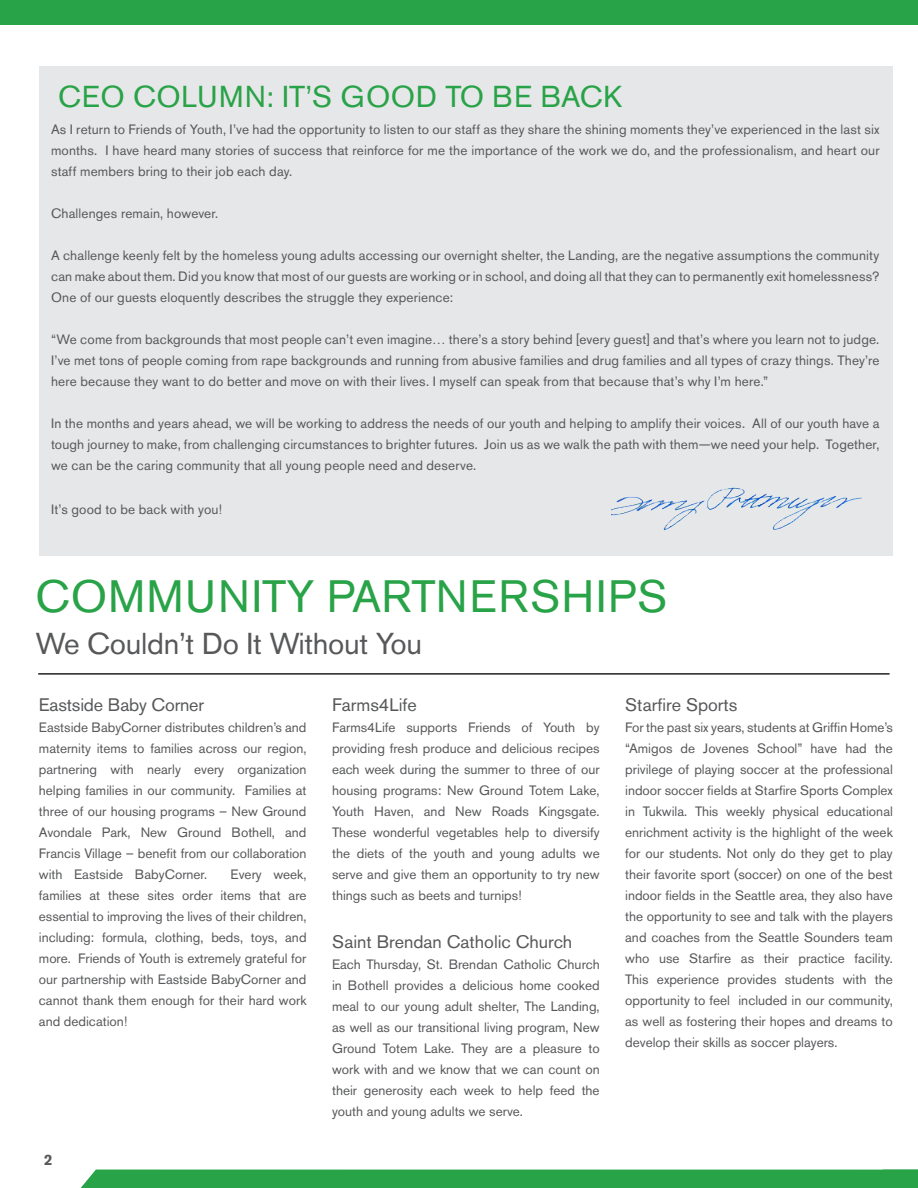
<style>
.page{position:relative;width:918px;height:1188px;background:#fff}
.page>*{position:absolute;margin:0;border:0;box-sizing:border-box;transform-origin:0 0}
.Paragraph_Style{font:45px "Akzidenz Grotesk BQ";letter-spacing:.02em;color:#29a347}
.Paragraph_Style-2{font:30px "Akzidenz Grotesk BQ";letter-spacing:.02em;color:#29a347}
.Paragraph_Style-3{font:30px "Akzidenz Grotesk BQ";letter-spacing:-.01em;color:#57585a}
.Paragraph_Style-4{font:18px "Akzidenz Grotesk BQ";color:#57585a}
.t1{font:700 15px "Akzidenz Grotesk BQ";color:#57585a}
.CALL_OUT_BOX{font:13.5px/21px "Akzidenz Grotesk BQ";color:#57585a;text-align:justify}
</style>
<div class="page">
<div style="left:81px;top:1170px;width:837px;height:18px;background:#29a347"></div>
<div style="left:0;top:0;width:918px;height:24px;background:#29a347"></div>
<hr style="left:38px;top:673px;width:852px;height:2px;background:#231f20">
<div style="left:39px;top:66px;width:854px;height:490px;background:#e6e7e9"></div>
<img style="left:612px;top:487px;width:250px;height:44px">
<p class="Paragraph_Style-2" style="left:58px;top:79px;width:565px">CEO COLUMN: IT’S GOOD TO BE BACK</p>
<p class="CALL_OUT_BOX" style="left:51px;top:119px;width:830px">As I return to Friends of Youth, I’ve had the opportunity to listen to our staff as they share the shining moments they’ve experienced in the last six months. I have heard many stories of success that reinforce for me the importance of the work we do, and the professionalism, and heart our staff members bring to their job each day.</p>
<p class="CALL_OUT_BOX" style="left:51px;top:203px;width:169px">Challenges remain, however.</p>
<p class="CALL_OUT_BOX" style="left:51px;top:245px;width:830px">A challenge keenly felt by the homeless young adults accessing our overnight shelter, the Landing, are the negative assumptions the community can make about them. Did you know that most of our guests are working or in school, and doing all that they can to permanently exit homelessness?<br>One of our guests eloquently describes the struggle they experience:</p>
<p class="CALL_OUT_BOX" style="left:51px;top:329px;width:830px">“We come from backgrounds that most people can’t even imagine… there’s a story behind [every guest] and that’s where you learn not to judge.<br>I’ve met tons of people coming from rape backgrounds and running from abusive families and drug families and all types of crazy things. They’re here because they want to do better and move on with their lives. I myself can speak from that because that’s why I’m here.”</p>
<p class="CALL_OUT_BOX" style="left:51px;top:413px;width:830px">In the months and years ahead, we will be working to address the needs of our youth and helping to amplify their voices. All of our youth have a tough journey to make, from challenging circumstances to brighter futures. Join us as we walk the path with them—we need your help. Together, we can be the caring community that all young people need and deserve.</p>
<p class="CALL_OUT_BOX" style="left:51px;top:498px;width:173px">It’s good to be back with you!</p>
<p class="Paragraph_Style" style="left:36px;top:570px;width:633px">COMMUNITY PARTNERSHIPS</p>
<p class="Paragraph_Style-3" style="left:36px;top:626px;width:388px">We Couldn’t Do It Without You</p>
<p class="Paragraph_Style-4" style="left:39px;top:694px;width:167px">Eastside Baby Corner</p>
<p class="CALL_OUT_BOX" style="left:39px;top:717px;width:269px">Eastside BabyCorner distributes children’s and maternity items to families across our region, partnering with nearly every organization helping families in our community. Families at three of our housing programs – New Ground Avondale Park, New Ground Bothell, and Francis Village – benefit from our collaboration with Eastside BabyCorner.</p>
<p class="CALL_OUT_BOX" style="left:39px;top:864px;width:269px;text-indent:192px">Every week, families at these sites order items that are essential to improving the lives of their children, including: formula, clothing, beds, toys, and more. Friends of Youth is extremely grateful for our partnership with Eastside BabyCorner and cannot thank them enough for their hard work and dedication!</p>
<p class="t1" style="left:44px;top:1151px;width:10px">2</p>
<p class="Paragraph_Style-4" style="left:332px;top:694px;width:86px">Farms4Life</p>
<p class="CALL_OUT_BOX" style="left:332px;top:717px;width:269px">Farms4Life supports Friends of Youth by providing fresh produce and delicious recipes each week during the summer to three of our housing programs: New Ground Totem Lake, Youth Haven, and New Roads Kingsgate.<br>These wonderful vegetables help to diversify the diets of the youth and young adults we serve and give them an opportunity to try new things such as beets and turnips!</p>
<p class="Paragraph_Style-4" style="left:332px;top:931px;width:242px">Saint Brendan Catholic Church</p>
<p class="CALL_OUT_BOX" style="left:332px;top:954px;width:269px">Each Thursday, St. Brendan Catholic Church in Bothell provides a delicious home cooked meal to our young adult shelter, The Landing, as well as our transitional living program, New Ground Totem Lake. They are a pleasure to work with and we know that we can count on their generosity each week to help feed the youth and young adults we serve.</p>
<p class="Paragraph_Style-4" style="left:625px;top:694px;width:114px">Starfire Sports</p>
<p class="CALL_OUT_BOX" style="left:625px;top:717px;width:269px">For the past six years, students at Griffin Home’s “Amigos de Jovenes School” have had the privilege of playing soccer at the professional indoor soccer fields at Starfire Sports Complex in Tukwila. This weekly physical educational enrichment activity is the highlight of the week for our students. Not only do they get to play their favorite sport (soccer) on one of the best indoor fields in the Seattle area, they also have the opportunity to see and talk with the players and coaches from the Seattle Sounders team who use Starfire as their practice facility.<br>This experience provides students with the opportunity to feel included in our community, as well as fostering their hopes and dreams to develop their skills as soccer players.</p>
</div>
